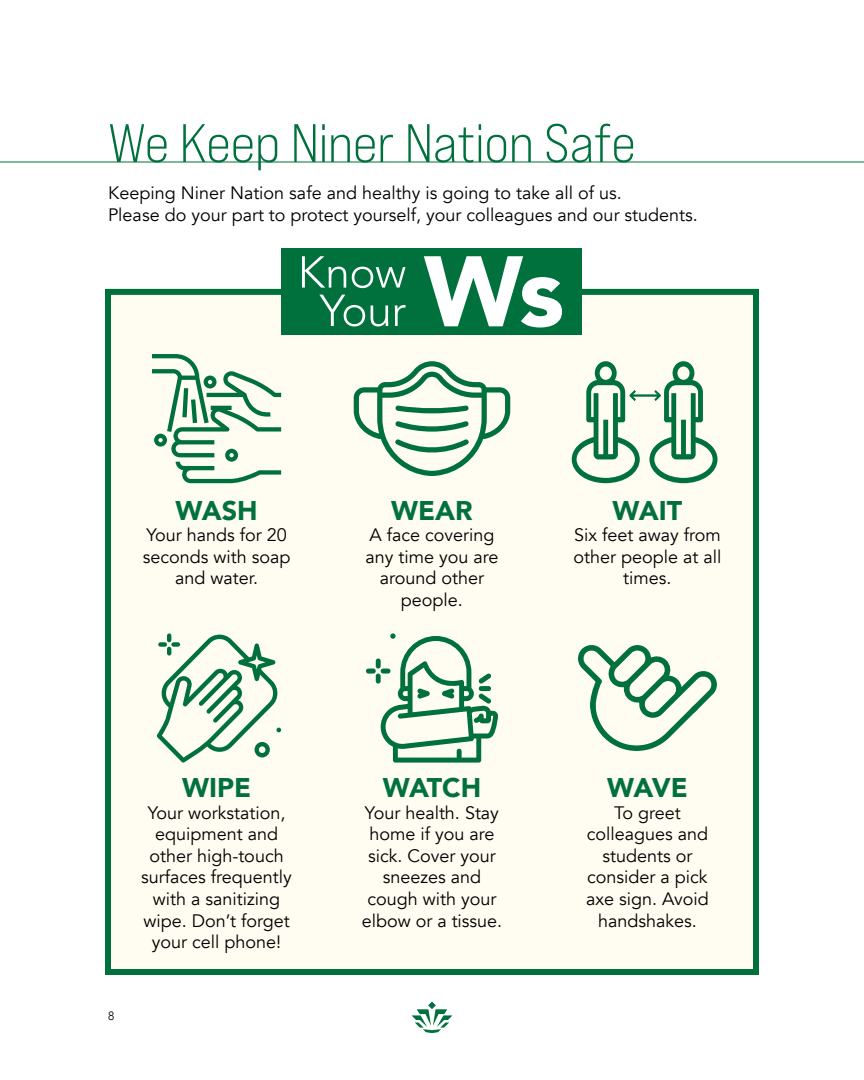
<style>
.page{position:relative;width:864px;height:1080px;background:#fff}
.page>*{position:absolute;margin:0;border:0;box-sizing:border-box;transform-origin:0 0}
.t1{font:54px "Bebas Neue Pro Exp Bk";letter-spacing:-.01em;color:#00713d}
.t2{font:900 27px "Avenir";color:#00713d}
.t3{font:18px/21.6px "Avenir";color:#000;text-align:center}
.t4{font:300 12px "Avenir";color:#000}
</style>
<div class="page">
<svg style="left:411px;top:1002px;width:42px;height:31px"></svg>
<hr style="left:0;top:162px;width:864px;height:1px;background:#00713d">
<div style="left:105px;top:286px;width:654px;height:689px;background:#fffcf2"></div>
<div style="left:282px;top:249px;width:300px;height:86px;background:#00713d"></div>
<svg style="left:354px;top:361px;width:156px;height:115px"></svg>
<svg style="left:575px;top:593px;width:143px;height:158px"></svg>
<svg style="left:152px;top:354px;width:129px;height:129px"></svg>
<svg style="left:572px;top:361px;width:146px;height:122px"></svg>
<svg style="left:157px;top:633px;width:124px;height:130px"></svg>
<div style="left:376px;top:659px;width:5px;height:10px;background:#00713d;border-radius:2px"></div>
<div style="left:376px;top:674px;width:5px;height:10px;background:#00713d;border-radius:2px"></div>
<div style="left:366px;top:669px;width:10px;height:5px;background:#00713d;border-radius:2px"></div>
<svg style="left:381px;top:633px;width:117px;height:130px"></svg>
<svg style="left:319px;top:295px;width:87px;height:31px"></svg>
<svg style="left:302px;top:256px;width:104px;height:32px"></svg>
<svg style="left:424px;top:256px;width:138px;height:72px"></svg>
<h1 class="t1" style="left:108px;top:110px;width:529px">We Keep Niner Nation Safe</h1>
<p class="t3" style="left:108px;top:183px;width:591px;text-align:left">Keeping Niner Nation safe and healthy is going to take all of us.<br>Please do your part to protect yourself, your colleagues and our students.</p>
<h2 class="t2" style="left:175px;top:487px;width:84px">WASH</h2>
<p class="t3" style="left:143px;top:525px;width:149px">Your hands for 20 seconds with soap and water.</p>
<p class="t4" style="left:108px;top:1008px;width:8px">8</p>
<h2 class="t2" style="left:182px;top:765px;width:71px">WIPE</h2>
<p class="t3" style="left:141px;top:802px;width:152px">Your workstation, equipment and other high-touch surfaces frequently with a sanitizing wipe. Don’t forget your cell phone!</p>
<h2 class="t2" style="left:391px;top:487px;width:83px">WEAR</h2>
<p class="t3" style="left:365px;top:525px;width:135px">A face covering any time you are around other people.</p>
<h2 class="t2" style="left:383px;top:765px;width:100px">WATCH</h2>
<p class="t3" style="left:362px;top:802px;width:142px">Your health. Stay home if you are sick. Cover your sneezes and cough with your elbow or a tissue.</p>
<h2 class="t2" style="left:613px;top:487px;width:71px">WAIT</h2>
<p class="t3" style="left:573px;top:525px;width:149px">Six feet away from other people at all times.</p>
<h2 class="t2" style="left:607px;top:765px;width:82px">WAVE</h2>
<p class="t3" style="left:586px;top:802px;width:124px">To greet colleagues and students or consider a pick axe sign. Avoid handshakes.</p>
</div>
